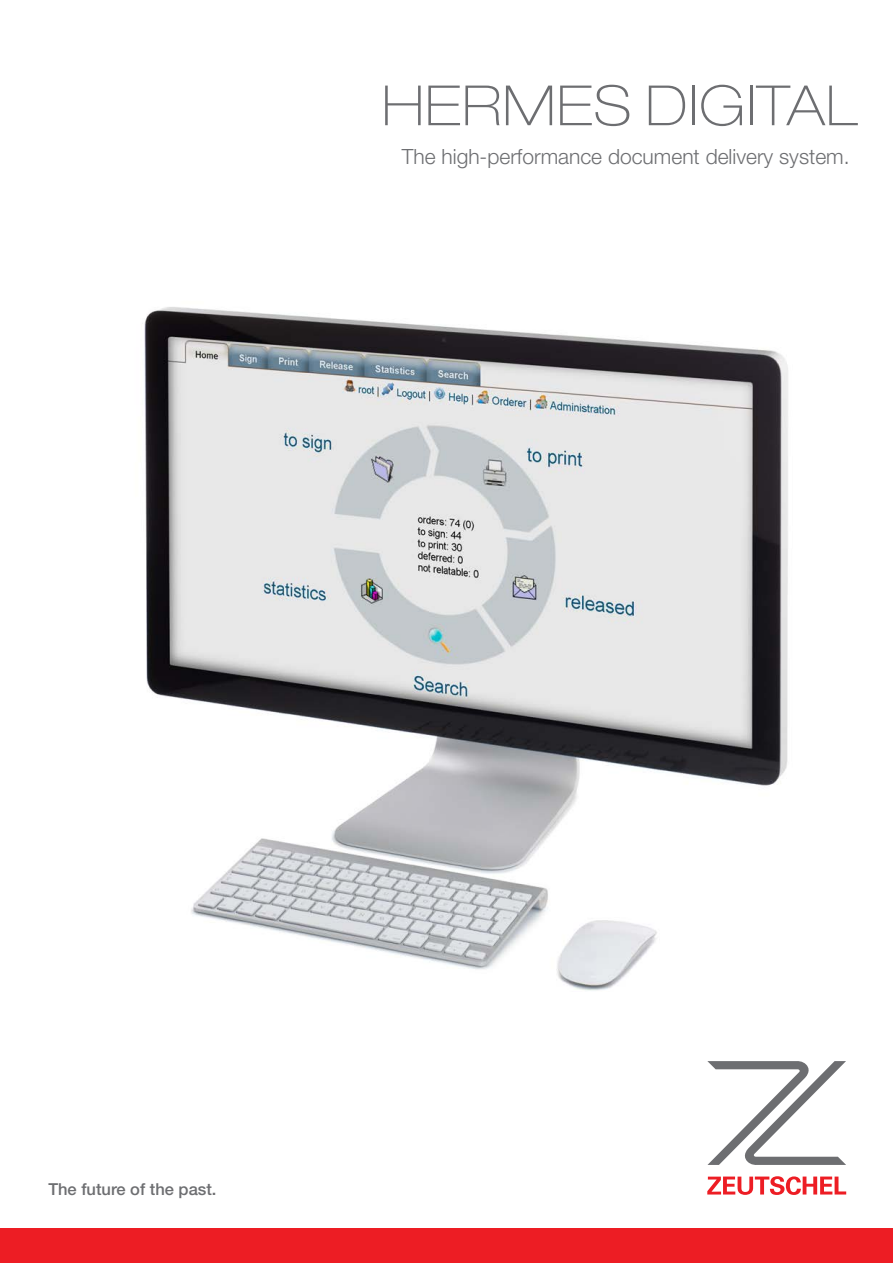
<style>
.page{position:relative;width:893px;height:1263px;background:#fff}
.page>*{position:absolute;margin:0;border:0;box-sizing:border-box;transform-origin:0 0}
.t1{font:100 expanded 55.5px "Helvetica Neue";letter-spacing:.02em;color:#6d6e71}
.t2{font:300 21px "Helvetica Neue";color:#6d6e71}
.t3{font:500 16.5px "Helvetica Neue";color:#6d6e71}
</style>
<div class="page">
<svg style="left:707px;top:1061px;width:139px;height:104px"></svg>
<svg style="left:707px;top:1176px;width:139px;height:19px"></svg>
<div style="left:0;top:1229px;width:893px;height:34px;background:#ed1d24"></div>
<img style="left:144px;top:307px;width:644px;height:684px">
<p class="t1" style="left:382px;top:72px;width:477px">HERMES DIGITAL</p>
<p class="t2" style="left:402px;top:144px;width:449px">The high-performance document delivery system.</p>
<p class="t3" style="left:48px;top:1179px;width:170px">The future of the past.</p>
</div>
